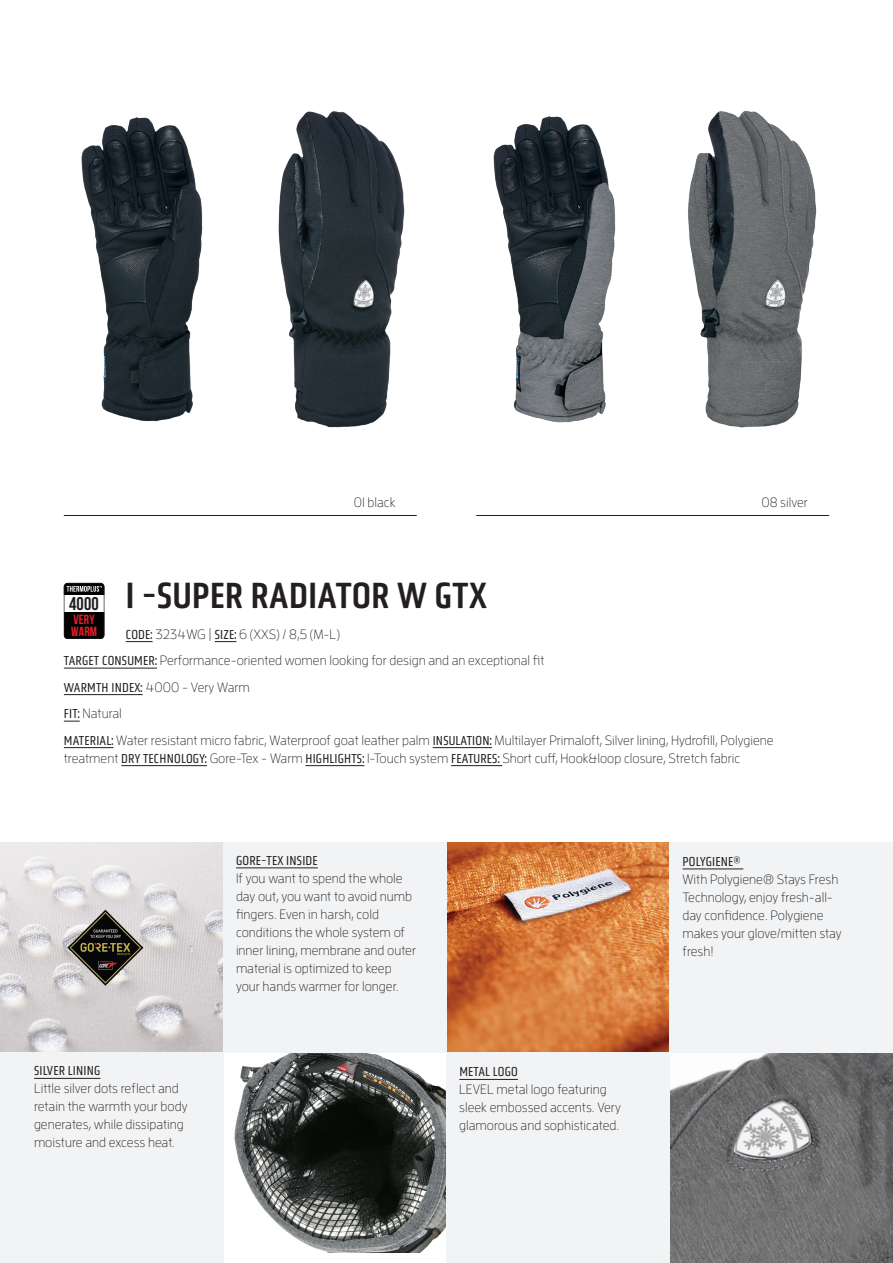
<style>
.page{position:relative;width:893px;height:1263px;background:#fff}
.page>*{position:absolute;margin:0;border:0;box-sizing:border-box;transform-origin:0 0}
.t1{font:37.5px "Obvia Condensed";letter-spacing:.015em;color:#231f20}
.t2{font:700 18.45px "Bebas Neue";color:#231f20}
.glove_tech{font:300 13.5px/18px "Enzo OT";color:#231f20}
.glove_description{font:300 13.5px/18px "Enzo OT";color:#231f20}
.code{font:300 13.5px "Enzo OT";color:#231f20}
.t3{font:700 13.2px/11.9px "Bebas Neue";letter-spacing:.01em;color:#ee1d23}
.s1{font-family:"Obvia Condensed";font-weight:400}
</style>
<div class="page">
<svg style="left:64px;top:583px;width:40px;height:56px"></svg>
<img style="left:81px;top:111px;width:324px;height:317px">
<img style="left:493px;top:110px;width:324px;height:318px">
<img style="left:446px;top:842px;width:224px;height:210px">
<img style="left:670px;top:1052px;width:223px;height:211px">
<img style="left:0;top:842px;width:223px;height:210px">
<img style="left:223px;top:1052px;width:223px;height:200px">
<svg style="left:126px;top:641px;width:27px;height:1px"></svg>
<svg style="left:215px;top:641px;width:21px;height:1px"></svg>
<hr style="left:64px;top:668px;width:93px;height:1px;background:#231f20">
<hr style="left:64px;top:694px;width:79px;height:1px;background:#231f20">
<svg style="left:64px;top:721px;width:16px;height:1px"></svg>
<hr style="left:64px;top:747px;width:49px;height:1px;background:#231f20">
<hr style="left:433px;top:747px;width:59px;height:1px;background:#231f20">
<hr style="left:121px;top:765px;width:86px;height:1px;background:#231f20">
<hr style="left:305px;top:765px;width:59px;height:1px;background:#231f20">
<hr style="left:451px;top:765px;width:51px;height:1px;background:#231f20">
<hr style="left:64px;top:515px;width:353px;height:1px;background:#231f20">
<hr style="left:476px;top:515px;width:353px;height:1px;background:#231f20">
<div style="left:0;top:1052px;width:223px;height:211px;background:#f2f3f4"></div>
<hr style="left:34px;top:1078px;width:66px;height:1px;background:#231f20">
<div style="left:446px;top:1052px;width:224px;height:211px;background:#f2f3f4"></div>
<hr style="left:459px;top:1079px;width:59px;height:1px;background:#231f20">
<div style="left:223px;top:842px;width:223px;height:210px;background:#f2f3f4"></div>
<hr style="left:236px;top:867px;width:82px;height:1px;background:#231f20">
<div style="left:670px;top:842px;width:223px;height:210px;background:#f2f3f4"></div>
<hr style="left:683px;top:868px;width:60px;height:1px;background:#231f20">
<p class="code" style="left:354px;top:494px;width:43px">01 black</p>
<p class="code" style="left:761px;top:494px;width:48px">08 silver</p>
<p class="t1" style="left:126px;top:573px;width:362px">I -SUPER RADIATOR W GTX</p>
<p class="glove_description" style="left:126px;top:624px;width:216px"><span class="s1">CODE:</span> 3234WG | <span class="s1">SIZE:</span> 6 (XXS) / 8,5 (M-L)</p>
<p class="glove_description" style="left:64px;top:651px;width:482px"><span class="s1">TARGET CONSUMER:</span> Performance-oriented women looking for design and an exceptional fit</p>
<p class="glove_description" style="left:64px;top:678px;width:187px"><span class="s1">WARMTH INDEX:</span> 4000 - Very Warm</p>
<p class="glove_description" style="left:64px;top:704px;width:59px"><span class="s1">FIT:</span> Natural</p>
<p class="glove_description" style="left:64px;top:731px;width:711px"><span class="s1">MATERIAL:</span> Water resistant micro fabric, Waterproof goat leather palm <span class="s1">INSULATION:</span> Multilayer Primaloft, Silver lining, Hydrofill, Polygiene treatment <span class="s1">DRY TECHNOLOGY:</span> Gore-Tex - Warm <span class="s1">HIGHLIGHTS:</span> I-Touch system <span class="s1">FEATURES:</span> Short cuff, Hook&amp;loop closure, Stretch fabric</p>
<p class="t2" style="left:69px;top:594px;width:31px">4000</p>
<p class="t3" style="left:71px;top:613px;width:27px">VERY<br>WARM</p>
<p class="glove_tech" style="left:236px;top:851px;width:182px"><span class="s1">GORE-TEX INSIDE<br></span>If you want to spend the whole day out, you want to avoid numb fingers. Even in harsh, cold conditions the whole system of inner lining, membrane and outer material is optimized to keep your hands warmer for longer.</p>
<p class="glove_tech" style="left:682px;top:852px;width:161px"><span class="s1">POLYGIENE®<br></span>With Polygiene® Stays Fresh<br>Technology, enjoy fresh-all&shy;day confidence. Polygiene makes your glove/mitten stay fresh!</p>
<p class="glove_tech" style="left:34px;top:1061px;width:155px"><span class="s1">SILVER LINING<br></span>Little silver dots reflect and retain the warmth your body generates, while dissipating moisture and excess heat.</p>
<p class="glove_tech" style="left:459px;top:1062px;width:163px"><span class="s1">METAL LOGO<br></span>LEVEL metal logo featuring sleek embossed accents. Very glamorous and sophisticated.</p>
</div>
